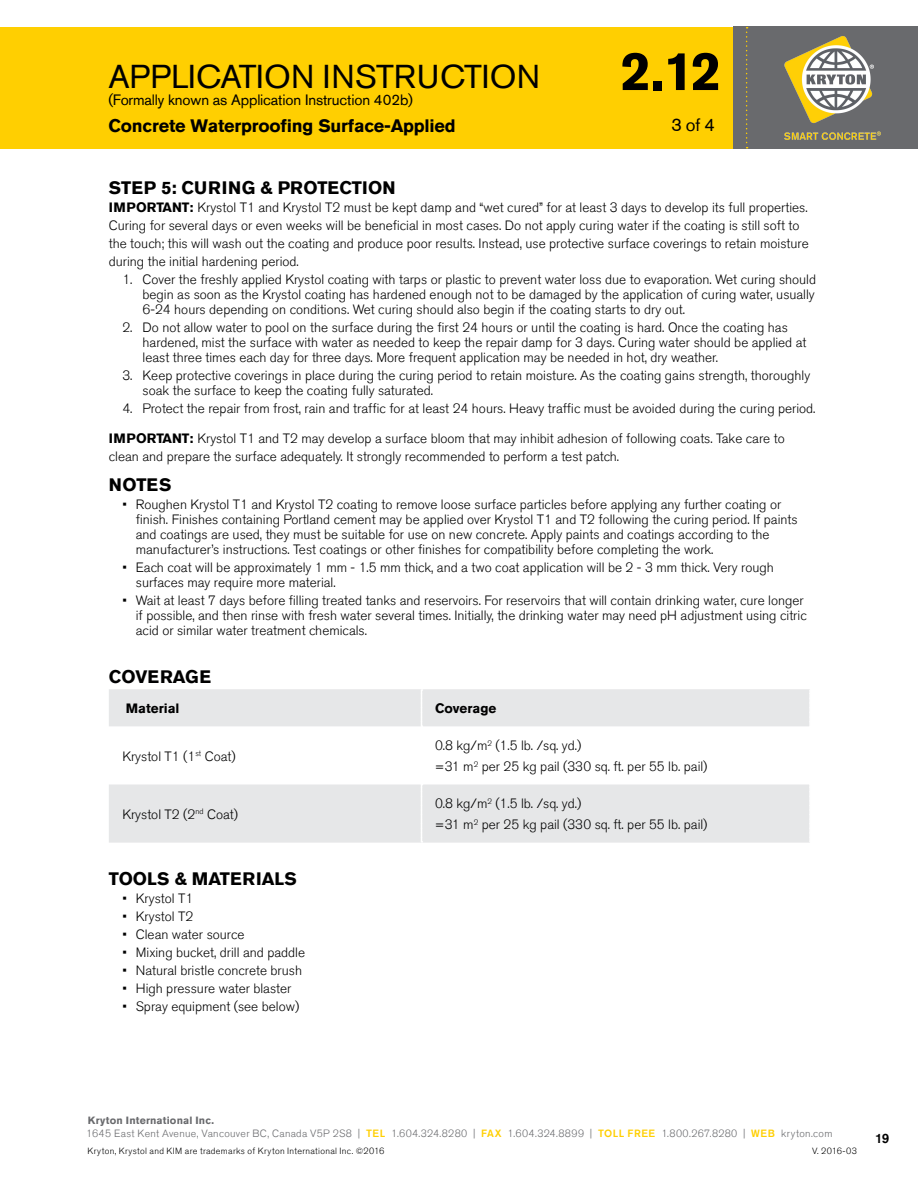
<style>
.page{position:relative;width:918px;height:1188px;background:#fff}
.page>*{position:absolute;margin:0;border:0;box-sizing:border-box;transform-origin:0 0}
.t1{font:700 54px "Akzidenz Grotesk Std";color:#000}
.t2{font:33px "Akzidenz Grotesk Std";letter-spacing:.01em;color:#000}
.t3{font:700 18px "Akzidenz Grotesk Std";letter-spacing:-.01em;color:#000}
.t4{font:18px "Akzidenz Grotesk Std";color:#000}
.t5{font:15px "Akzidenz Grotesk Std";letter-spacing:-.01em;color:#000}
.t6{font:300 13.5px/15px "Akzidenz Grotesk Std";color:#000}
.t7{font:700 13.5px "Akzidenz Grotesk Std";color:#000}
.t8{font:500 13.5px "Akzidenz Grotesk Std";color:#000}
.t9{font:300 10.5px "Akzidenz Grotesk Std";letter-spacing:.03em;color:#696a6d}
.t10{font:700 10.5px "Akzidenz Grotesk Std";letter-spacing:.015em;color:#696a6d}
.t11{font:300 9px "Akzidenz Grotesk Std";letter-spacing:.035em;color:#000}
.s1{font-weight:700}
.s2{font-weight:500;color:#ffcf01}
</style>
<div class="page">
<div style="left:0;top:27px;width:918px;height:122px;background:#ffcf01"></div>
<div style="left:733px;top:27px;width:185px;height:122px;background:#696a6d"></div>
<svg style="left:746px;top:27px;width:2px;height:121px"></svg>
<svg style="left:109px;top:689px;width:700px;height:154px;fill:#e6e7e8"></svg>
<svg style="left:421px;top:689px;width:2px;height:154px"></svg>
<img style="left:784px;top:36px;width:97px;height:104px">
<h2 class="t2" style="left:108px;top:57px;width:433px">APPLICATION INSTRUCTION</h2>
<p class="t5" style="left:108px;top:90px;width:306px">(Formally known as Application Instruction 402b)</p>
<h3 class="t3" style="left:108px;top:115px;width:349px">Concrete Waterproofing Surface-Applied</h3>
<h1 class="t1" style="left:621px;top:40px;width:102px">2.12</h1>
<h3 class="t4" style="left:671px;top:114px;width:45px">3 of 4</h3>
<h3 class="t3" style="left:109px;top:178px;width:288px">STEP 5: CURING &amp; PROTECTION</h3>
<p class="t6" style="left:109px;top:199px;width:702px;line-height:18px"><span class="s1">IMPORTANT:</span> Krystol T1 and Krystol T2 must be kept damp and “wet cured” for at least 3 days to develop its full properties.<br>Curing for several days or even weeks will be beneficial in most cases. Do not apply curing water if the coating is still soft to the touch; this will wash out the coating and produce poor results. Instead, use protective surface coverings to retain moisture during the initial hardening period.</p>
<p class="t6" style="left:143px;top:272px;width:675px;text-align:justify;text-indent:-20px">1. Cover the freshly applied Krystol coating with tarps or plastic to prevent water loss due to evaporation. Wet curing should begin as soon as the Krystol coating has hardened enough not to be damaged by the application of curing water, usually 6-24 hours depending on conditions. Wet curing should also begin if the coating starts to dry out.</p>
<p class="t6" style="left:143px;top:320px;width:665px;text-indent:-20px">2. Do not allow water to pool on the surface during the first 24 hours or until the coating is hard. Once the coating has hardened, mist the surface with water as needed to keep the repair damp for 3 days. Curing water should be applied at least three times each day for three days. More frequent application may be needed in hot, dry weather.</p>
<p class="t6" style="left:143px;top:368px;width:669px;text-indent:-20px">3. Keep protective coverings in place during the curing period to retain moisture. As the coating gains strength, thoroughly soak the surface to keep the coating fully saturated.</p>
<p class="t6" style="left:122px;top:401px;width:695px">4. Protect the repair from frost, rain and traffic for at least 24 hours. Heavy traffic must be avoided during the curing period.</p>
<p class="t6" style="left:109px;top:430px;width:677px;line-height:18px"><span class="s1">IMPORTANT:</span> Krystol T1 and T2 may develop a surface bloom that may inhibit adhesion of following coats. Take care to clean and prepare the surface adequately. It strongly recommended to perform a test patch.</p>
<h3 class="t3" style="left:109px;top:475px;width:64px">NOTES</h3>
<p class="t6" style="left:136px;top:497px;width:663px;text-indent:-14px">• Roughen Krystol T1 and Krystol T2 coating to remove loose surface particles before applying any further coating or finish. Finishes containing Portland cement may be applied over Krystol T1 and T2 following the curing period. If paints and coatings are used, they must be suitable for use on new concrete. Apply paints and coatings according to the manufacturer’s instructions. Test coatings or other finishes for compatibility before completing the work.</p>
<p class="t6" style="left:136px;top:560px;width:639px;text-indent:-14px">• Each coat will be approximately 1 mm - 1.5 mm thick, and a two coat application will be 2 - 3 mm thick. Very rough surfaces may require more material.</p>
<p class="t6" style="left:136px;top:593px;width:672px;text-indent:-14px">• Wait at least 7 days before filling treated tanks and reservoirs. For reservoirs that will contain drinking water, cure longer if possible, and then rinse with fresh water several times. Initially, the drinking water may need pH adjustment using citric acid or similar water treatment chemicals.</p>
<h3 class="t3" style="left:109px;top:667px;width:104px">COVERAGE</h3>
<p class="t7" style="left:126px;top:700px;width:55px">Material</p>
<p class="t7" style="left:435px;top:700px;width:63px">Coverage</p>
<p class="t6" style="left:122px;top:749px;width:115px">Krystol T1 (1<sup>st</sup> Coat)</p>
<p class="t6" style="left:435px;top:735px;width:274px;line-height:21px">0.8 kg/m<sup>2</sup> (1.5 lb. /sq. yd.)<br>=31 m<sup>2</sup> per 25 kg pail (330 sq. ft. per 55 lb. pail)</p>
<p class="t6" style="left:122px;top:807px;width:117px">Krystol T2 (2<sup>nd</sup> Coat)</p>
<p class="t6" style="left:435px;top:793px;width:274px;line-height:21px">0.8 kg/m<sup>2</sup> (1.5 lb. /sq. yd.)<br>=31 m<sup>2</sup> per 25 kg pail (330 sq. ft. per 55 lb. pail)</p>
<h3 class="t3" style="left:109px;top:868px;width:189px">TOOLS &amp; MATERIALS</h3>
<p class="t6" style="left:122px;top:891px;width:72px">• Krystol T1</p>
<p class="t6" style="left:122px;top:909px;width:72px">• Krystol T2</p>
<p class="t6" style="left:122px;top:927px;width:124px">• Clean water source</p>
<p class="t6" style="left:122px;top:945px;width:184px">• Mixing bucket, drill and paddle</p>
<p class="t6" style="left:122px;top:963px;width:181px">• Natural bristle concrete brush</p>
<p class="t6" style="left:122px;top:981px;width:171px">• High pressure water blaster</p>
<p class="t6" style="left:122px;top:999px;width:178px">• Spray equipment (see below)</p>
<p class="t10" style="left:88px;top:1114px;width:128px">Kryton International Inc.</p>
<p class="t9" style="left:86px;top:1127px;width:748px">1645 East Kent Avenue, Vancouver BC, Canada V5P 2S8 | <span class="s2">TEL</span> 1.604.324.8280 | <span class="s2">FAX</span> 1.604.324.8899 | <span class="s2">TOLL FREE</span> 1.800.267.8280 | <span class="s2">WEB</span> kryton.com</p>
<p class="t11" style="left:87px;top:1145px;width:298px">Kryton, Krystol and KIM are trademarks of Kryton International Inc. ©2016</p>
<p class="t11" style="left:812px;top:1145px;width:46px">V. 2016-03</p>
<p class="t8" style="left:875px;top:1130px;width:16px">19</p>
</div>
